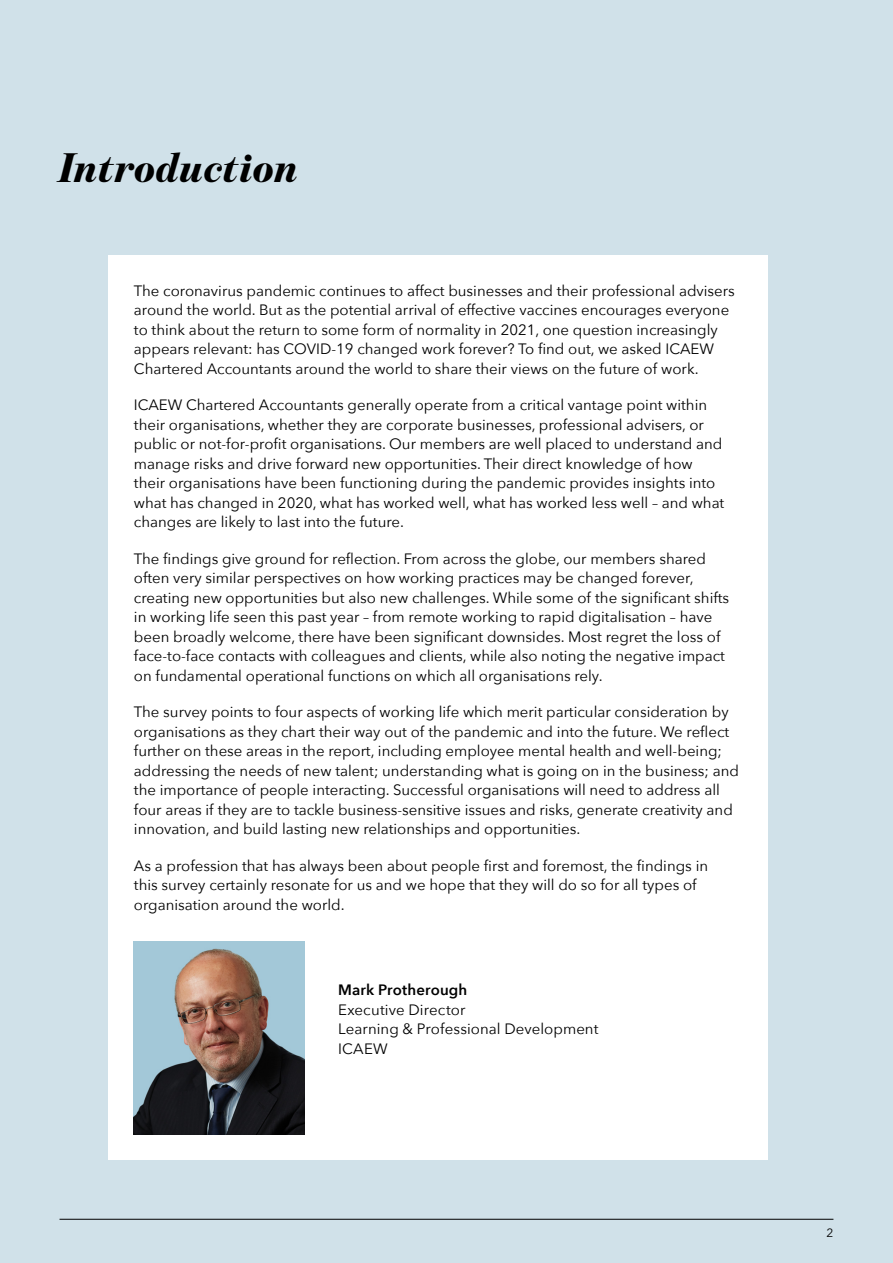
<style>
.page{position:relative;width:893px;height:1263px;background:#d0e1e9}
.page>*{position:absolute;margin:0;border:0;box-sizing:border-box;transform-origin:0 0}
.Page_titles{font:italic 900 42px "Benton Mod Disp";letter-spacing:.015em;color:#000}
.SIMON_BODY_TEXT{font:15px/19.5px "Avenir Next";color:#000}
.t1{font:12px "Avenir Next";color:#000}
.s1{font-weight:600}
</style>
<div class="page">
<hr style="left:60px;top:1219px;width:773px;height:1px;background:#000">
<div style="left:108px;top:255px;width:659px;height:904px;background:#fff"></div>
<img style="left:134px;top:941px;width:170px;height:193px">
<p class="Page_titles" style="left:60px;top:144px;width:241px">Introduction</p>
<p class="SIMON_BODY_TEXT" style="left:134px;top:280px;width:602px">The coronavirus pandemic continues to affect businesses and their professional advisers around the world. But as the potential arrival of effective vaccines encourages everyone to think about the return to some form of normality in 2021, one question increasingly appears relevant: has COVID-19 changed work forever? To find out, we asked ICAEW Chartered Accountants around the world to share their views on the future of work.</p>
<p class="SIMON_BODY_TEXT" style="left:134px;top:395px;width:592px">ICAEW Chartered Accountants generally operate from a critical vantage point within their organisations, whether they are corporate businesses, professional advisers, or public or not-for-profit organisations. Our members are well placed to understand and manage risks and drive forward new opportunities. Their direct knowledge of how their organisations have been functioning during the pandemic provides insights into what has changed in 2020, what has worked well, what has worked less well – and what changes are likely to last into the future.</p>
<p class="SIMON_BODY_TEXT" style="left:134px;top:548px;width:597px">The findings give ground for reflection. From across the globe, our members shared often very similar perspectives on how working practices may be changed forever, creating new opportunities but also new challenges. While some of the significant shifts in working life seen this past year – from remote working to rapid digitalisation – have been broadly welcome, there have been significant downsides. Most regret the loss of face-to-face contacts with colleagues and clients, while also noting the negative impact on fundamental operational functions on which all organisations rely.</p>
<p class="SIMON_BODY_TEXT" style="left:134px;top:702px;width:606px">The survey points to four aspects of working life which merit particular consideration by organisations as they chart their way out of the pandemic and into the future. We reflect further on these areas in the report, including employee mental health and well-being; addressing the needs of new talent; understanding what is going on in the business; and the importance of people interacting. Successful organisations will need to address all four areas if they are to tackle business-sensitive issues and risks, generate creativity and innovation, and build lasting new relationships and opportunities.</p>
<p class="SIMON_BODY_TEXT" style="left:134px;top:855px;width:576px">As a profession that has always been about people first and foremost, the findings in this survey certainly resonate for us and we hope that they will do so for all types of organisation around the world.</p>
<p class="SIMON_BODY_TEXT" style="left:338px;top:980px;width:262px"><span class="s1">Mark Protherough<br></span>Executive Director<br>Learning &amp; Professional Development<br>ICAEW</p>
<p class="t1" style="left:826px;top:1223px;width:8px">2</p>
</div>
